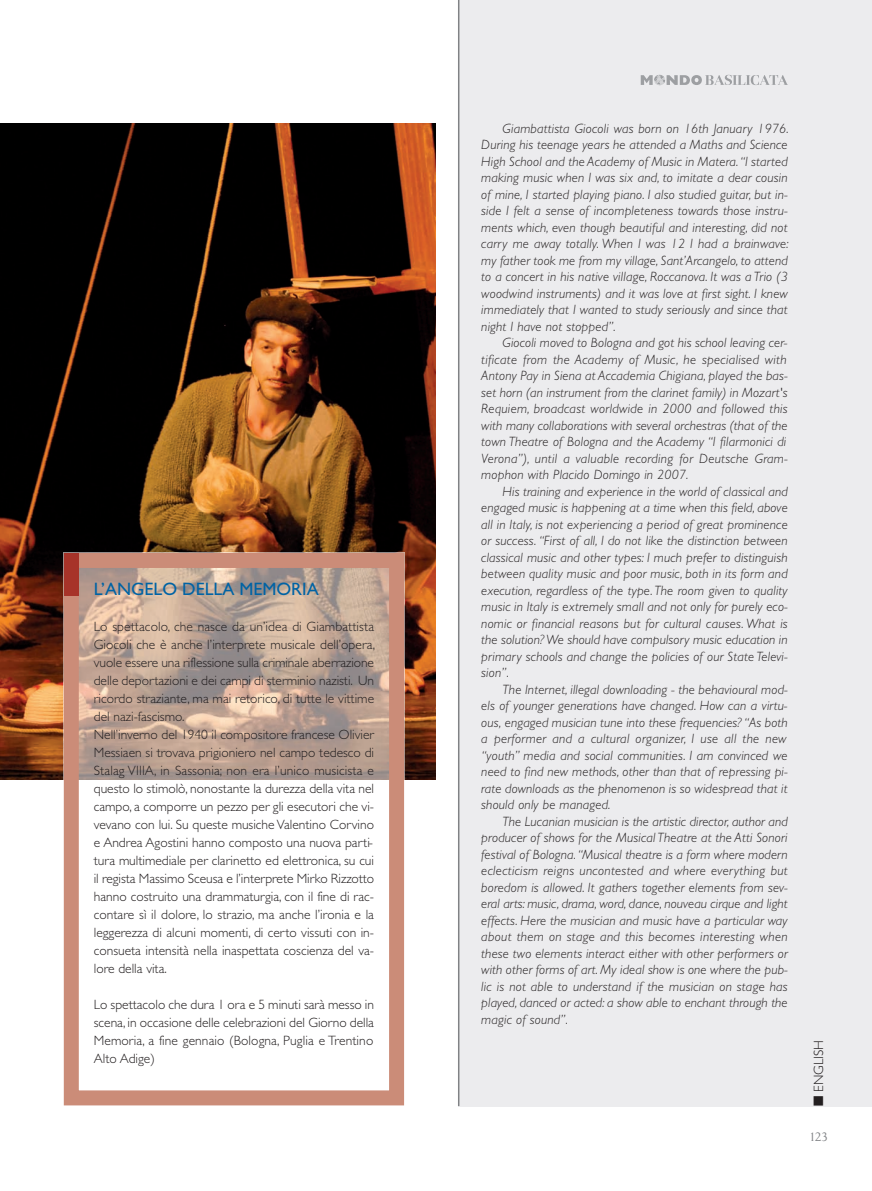
<style>
.page{position:relative;width:872px;height:1191px;background:#fff}
.page>*{position:absolute;margin:0;border:0;box-sizing:border-box;transform-origin:0 0}
.t1{font:18px "Gill Sans";color:#0063a4}
.t2{font:italic 300 13.5px "Gill Sans";letter-spacing:.015em;color:#231f20}
.t3{font:300 13.5px/18px "Gill Sans";color:#231f20}
.t4{font:12px "Daily News";color:#808285}
</style>
<div class="page">
<div style="left:459px;top:0;width:413px;height:1106px;background:#ececee"></div>
<hr style="left:458px;top:0;width:1px;height:1106px;background:#808285">
<img style="left:0;top:123px;width:436px;height:656px">
<svg style="left:640px;top:75px;width:148px;height:11px"></svg>
<img style="left:80px;top:569px;width:308px;height:210px">
<div style="left:64px;top:553px;width:340px;height:552px;border:15px solid #cb8c78"></div>
<div style="left:64px;top:553px;width:15px;height:42px;background:#a73329"></div>
<p class="t1" style="left:94px;top:583px;width:226px">L’ANGELO DELLA MEMORIA</p>
<p class="t3" style="left:94px;top:619px;width:283px">Lo spettacolo, che nasce da un’idea di Giambattista Giocoli che è anche l’interprete musicale dell’opera, vuole essere una riflessione sulla criminale aberrazione delle deportazioni e dei campi di sterminio nazisti. Un ricordo straziante, ma mai retorico, di tutte le vittime del nazi-fascismo.<br>Nell’inverno del 1940 il compositore francese Olivier Messiaen si trovava prigioniero nel campo tedesco di Stalag VIIIA, in Sassonia; non era l’unico musicista e questo lo stimolò, nonostante la durezza della vita nel campo, a comporre un pezzo per gli esecutori che vi&shy;vevano con lui. Su queste musiche Valentino Corvino e Andrea Agostini hanno composto una nuova parti&shy;tura multimediale per clarinetto ed elettronica, su cui il regista Massimo Sceusa e l’interprete Mirko Rizzotto hanno costruito una drammaturgia, con il fine di rac&shy;contare sì il dolore, lo strazio, ma anche l’ironia e la leggerezza di alcuni momenti, di certo vissuti con in&shy;consueta intensità nella inaspettata coscienza del va&shy;lore della vita.</p>
<p class="t3" style="left:94px;top:997px;width:282px;text-align:justify">Lo spettacolo che dura 1 ora e 5 minuti sarà messo in scena, in occasione delle celebrazioni del Giorno della Memoria, a fine gennaio (Bologna, Puglia e Trentino Alto Adige)</p>
<p class="t2" style="left:502px;top:124px;width:288px">Giambattista Giocoli was born on 16th January 1976.</p>
<p class="t2" style="left:481px;top:140px;width:308px">During his teenage years he attended a Maths and Science</p>
<p class="t2" style="left:481px;top:157px;width:308px">High School and the Academy of Music in Matera. “I started</p>
<p class="t2" style="left:481px;top:173px;width:308px">making music when I was six and, to imitate a dear cousin</p>
<p class="t2" style="left:481px;top:190px;width:308px">of mine, I started playing piano. I also studied guitar, but in-</p>
<p class="t2" style="left:481px;top:206px;width:308px">side I felt a sense of incompleteness towards those instru-</p>
<p class="t2" style="left:481px;top:223px;width:308px">ments which, even though beautiful and interesting, did not</p>
<p class="t2" style="left:481px;top:239px;width:309px">carry me away totally. When I was 12 I had a brainwave:</p>
<p class="t2" style="left:481px;top:256px;width:308px">my father took me from my village, Sant’Arcangelo, to attend</p>
<p class="t2" style="left:481px;top:272px;width:308px">to a concert in his native village, Roccanova. It was a Trio (3</p>
<p class="t2" style="left:481px;top:289px;width:308px">woodwind instruments) and it was love at first sight. I knew</p>
<p class="t2" style="left:481px;top:305px;width:308px">immediately that I wanted to study seriously and since that</p>
<p class="t2" style="left:481px;top:321px;width:136px">night I have not stopped”.</p>
<p class="t2" style="left:502px;top:338px;width:286px">Giocoli moved to Bologna and got his school leaving cer-</p>
<p class="t2" style="left:481px;top:354px;width:307px">tificate from the Academy of Music, he specialised with</p>
<p class="t2" style="left:481px;top:371px;width:308px">Antony Pay in Siena at Accademia Chigiana, played the bas-</p>
<p class="t2" style="left:481px;top:387px;width:308px">set horn (an instrument from the clarinet family) in Mozart's</p>
<p class="t2" style="left:481px;top:404px;width:308px">Requiem, broadcast worldwide in 2000 and followed this</p>
<p class="t2" style="left:481px;top:420px;width:308px">with many collaborations with several orchestras (that of the</p>
<p class="t2" style="left:481px;top:437px;width:306px">town Theatre of Bologna and the Academy “I filarmonici di</p>
<p class="t2" style="left:481px;top:453px;width:308px">Verona”), until a valuable recording for Deutsche Gram-</p>
<p class="t2" style="left:481px;top:470px;width:209px">mophon with Placido Domingo in 2007.</p>
<p class="t2" style="left:502px;top:486px;width:287px">His training and experience in the world of classical and</p>
<p class="t2" style="left:481px;top:503px;width:308px">engaged music is happening at a time when this field, above</p>
<p class="t2" style="left:481px;top:519px;width:308px">all in Italy, is not experiencing a period of great prominence</p>
<p class="t2" style="left:481px;top:536px;width:308px">or success. “First of all, I do not like the distinction between</p>
<p class="t2" style="left:481px;top:552px;width:308px">classical music and other types: I much prefer to distinguish</p>
<p class="t2" style="left:481px;top:569px;width:308px">between quality music and poor music, both in its form and</p>
<p class="t2" style="left:481px;top:585px;width:308px">execution, regardless of the type. The room given to quality</p>
<p class="t2" style="left:481px;top:602px;width:308px">music in Italy is extremely small and not only for purely eco-</p>
<p class="t2" style="left:481px;top:618px;width:308px">nomic or financial reasons but for cultural causes. What is</p>
<p class="t2" style="left:481px;top:635px;width:308px">the solution? We should have compulsory music education in</p>
<p class="t2" style="left:481px;top:651px;width:308px">primary schools and change the policies of our State Televi-</p>
<p class="t2" style="left:481px;top:668px;width:29px">sion”.</p>
<p class="t2" style="left:502px;top:684px;width:287px">The Internet, illegal downloading - the behavioural mod-</p>
<p class="t2" style="left:481px;top:701px;width:307px">els of younger generations have changed. How can a virtu-</p>
<p class="t2" style="left:481px;top:717px;width:308px">ous, engaged musician tune into these frequencies? “As both</p>
<p class="t2" style="left:481px;top:734px;width:307px">a performer and a cultural organizer, I use all the new</p>
<p class="t2" style="left:481px;top:750px;width:308px">“youth” media and social communities. I am convinced we</p>
<p class="t2" style="left:481px;top:767px;width:308px">need to find new methods, other than that of repressing pi-</p>
<p class="t2" style="left:481px;top:783px;width:308px">rate downloads as the phenomenon is so widespread that it</p>
<p class="t2" style="left:481px;top:800px;width:131px">should only be managed.</p>
<p class="t2" style="left:502px;top:816px;width:287px">The Lucanian musician is the artistic director, author and</p>
<p class="t2" style="left:481px;top:833px;width:308px">producer of shows for the Musical Theatre at the Atti Sonori</p>
<p class="t2" style="left:481px;top:849px;width:308px">festival of Bologna. “Musical theatre is a form where modern</p>
<p class="t2" style="left:481px;top:866px;width:308px">eclecticism reigns uncontested and where everything but</p>
<p class="t2" style="left:481px;top:882px;width:308px">boredom is allowed. It gathers together elements from sev-</p>
<p class="t2" style="left:481px;top:899px;width:308px">eral arts: music, drama, word, dance, nouveau cirque and light</p>
<p class="t2" style="left:481px;top:915px;width:308px">effects. Here the musician and music have a particular way</p>
<p class="t2" style="left:481px;top:932px;width:308px">about them on stage and this becomes interesting when</p>
<p class="t2" style="left:481px;top:948px;width:308px">these two elements interact either with other performers or</p>
<p class="t2" style="left:481px;top:965px;width:308px">with other forms of art. My ideal show is one where the pub-</p>
<p class="t2" style="left:481px;top:981px;width:308px">lic is not able to understand if the musician on stage has</p>
<p class="t2" style="left:481px;top:998px;width:308px">played, danced or acted: a show able to enchant through the</p>
<p class="t2" style="left:481px;top:1014px;width:88px">magic of sound”.</p>
<p class="t3" style="left:811px;top:1106px;width:67px;rotate:-90deg">■ ENGLISH</p>
<p class="t4" style="left:809px;top:1132px;width:21px">123</p>
</div>
